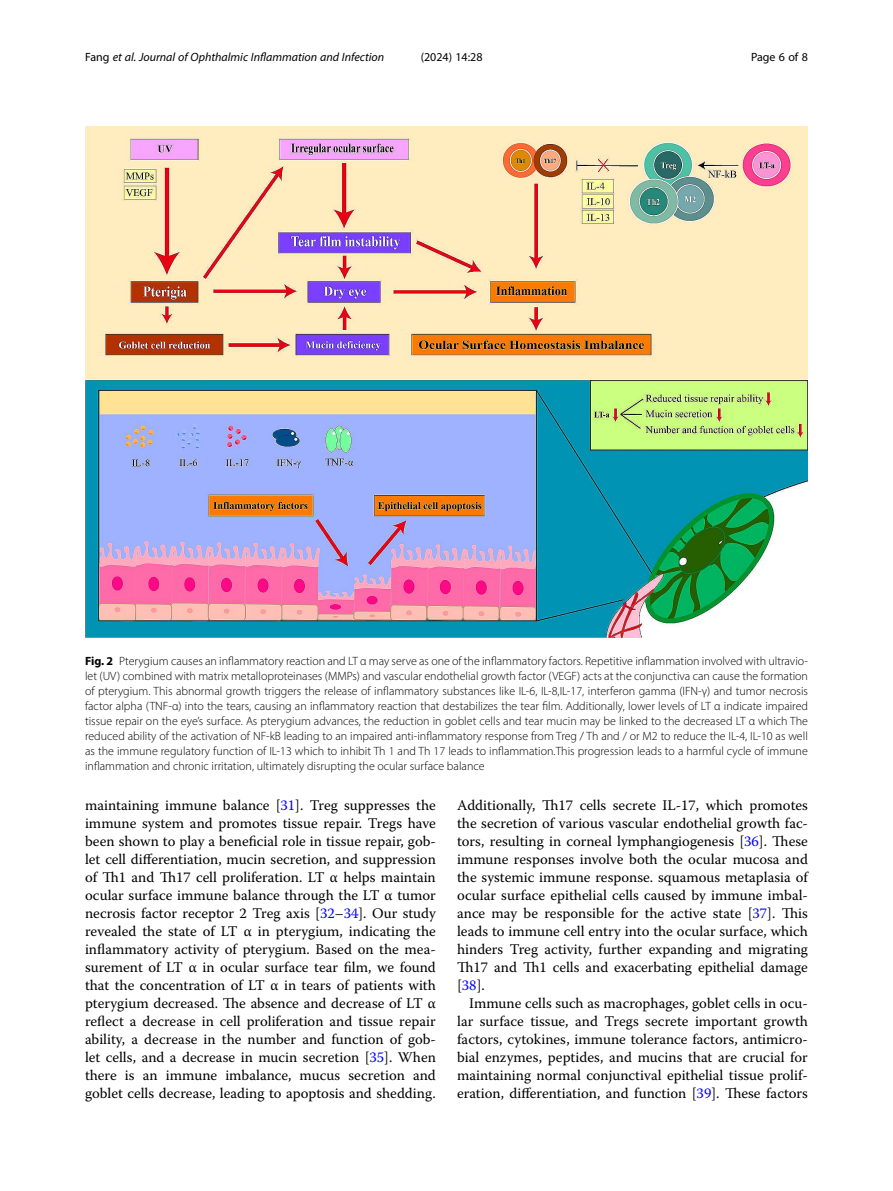
<style>
.page{position:relative;width:893px;height:1191px;background:#fff}
.page>*{position:absolute;margin:0;border:0;box-sizing:border-box;transform-origin:0 0}
.Body_Text_Indent{font:14.7px/18px "Warnock Pro";color:#000;text-align:justify}
.Figure_Caption{font:300 12px/15px "Myriad Pro";color:#000;text-align:justify}
.t1{font:italic 12px "Myriad Pro";color:#000}
.t2{font:12px "Myriad Pro";color:#000}
.s1{font-style:normal}
.s2{font-weight:700}
.s3{color:#00f}
</style>
<div class="page">
<img style="left:85px;top:126px;width:723px;height:512px">
<p class="t1" style="left:85px;top:50px;width:301px"><span class="s1">Fang</span> et al. Journal of Ophthalmic Inflammation and Infection</p>
<p class="t2" style="left:421px;top:50px;width:63px">(2024) 14:28</p>
<p class="t2" style="left:751px;top:50px;width:58px">Page 6 of 8</p>
<p class="Figure_Caption" style="left:85px;top:653px;width:724px"><span class="s2">Fig. 2</span> Pterygium causes an inflammatory reaction and LT α may serve as one of the inflammatory factors. Repetitive inflammation involved with ultravio&shy;let (UV) combined with matrix metalloproteinases (MMPs) and vascular endothelial growth factor (VEGF) acts at the conjunctiva can cause the formation of pterygium. This abnormal growth triggers the release of inflammatory substances like IL-6, IL-8,IL-17, interferon gamma (IFN-γ) and tumor necrosis factor alpha (TNF-α) into the tears, causing an inflammatory reaction that destabilizes the tear film. Additionally, lower levels of LT α indicate impaired tissue repair on the eye’s surface. As pterygium advances, the reduction in goblet cells and tear mucin may be linked to the decreased LT α which The reduced ability of the activation of NF-kB leading to an impaired anti-inflammatory response from Treg / Th and / or M2 to reduce the IL-4, IL-10 as well as the immune regulatory function of IL-13 which to inhibit Th 1 and Th 17 leads to inflammation.This progression leads to a harmful cycle of immune inflammation and chronic irritation, ultimately disrupting the ocular surface balance</p>
<p class="Body_Text_Indent" style="left:85px;top:796px;width:352px">maintaining immune balance [<span class="s3">31</span>]. Treg suppresses the immune system and promotes tissue repair. Tregs have been shown to play a beneficial role in tissue repair, gob&shy;let cell differentiation, mucin secretion, and suppression of Th1 and Th17 cell proliferation. LT α helps maintain ocular surface immune balance through the LT α tumor necrosis factor receptor 2 Treg axis [<span class="s3">32</span>–<span class="s3">34</span>]. Our study revealed the state of LT α in pterygium, indicating the inflammatory activity of pterygium. Based on the mea&shy;surement of LT α in ocular surface tear film, we found that the concentration of LT α in tears of patients with pterygium decreased. The absence and decrease of LT α reflect a decrease in cell proliferation and tissue repair ability, a decrease in the number and function of gob&shy;let cells, and a decrease in mucin secretion [<span class="s3">35</span>]. When there is an immune imbalance, mucus secretion and goblet cells decrease, leading to apoptosis and shedding.</p>
<p class="Body_Text_Indent" style="left:457px;top:796px;width:352px">Additionally, Th17 cells secrete IL-17, which promotes the secretion of various vascular endothelial growth fac&shy;tors, resulting in corneal lymphangiogenesis [<span class="s3">36</span>]. These immune responses involve both the ocular mucosa and the systemic immune response. squamous metaplasia of ocular surface epithelial cells caused by immune imbal&shy;ance may be responsible for the active state [<span class="s3">37</span>]. This leads to immune cell entry into the ocular surface, which hinders Treg activity, further expanding and migrating Th17 and Th1 cells and exacerbating epithelial damage [<span class="s3">38</span>].</p>
<p class="Body_Text_Indent" style="left:457px;top:994px;width:352px;text-indent:12px">Immune cells such as macrophages, goblet cells in ocu&shy;lar surface tissue, and Tregs secrete important growth factors, cytokines, immune tolerance factors, antimicro&shy;bial enzymes, peptides, and mucins that are crucial for maintaining normal conjunctival epithelial tissue prolif&shy;eration, differentiation, and function [<span class="s3">39</span>]. These factors</p>
</div>
